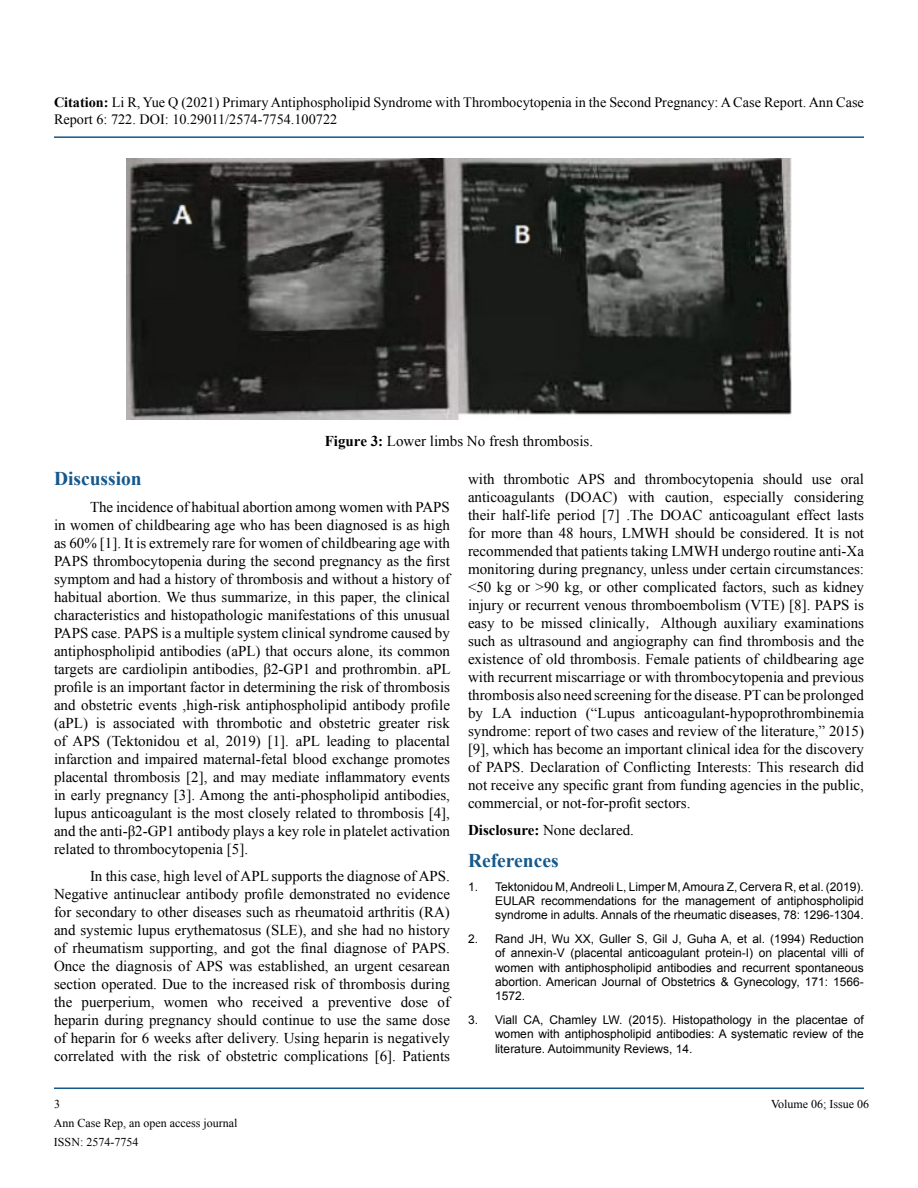
<style>
.page{position:relative;width:918px;height:1188px;background:#fff}
.page>*{position:absolute;margin:0;border:0;box-sizing:border-box;transform-origin:0 0}
.t1{font:700 19.5px "Times New Roman";color:#15588c}
.t2{font:15px/18px "Times New Roman";color:#000;text-align:justify}
.t3{font:14.25px/17.1px "Times New Roman";color:#000}
.t4{font:12px/14.4px "Arial";color:#000;text-align:justify}
.t5{font:12px/18.9px "Times New Roman";color:#000}
.s1{font-weight:700}
.s2{font-family:"MS Gothic"}
</style>
<div class="page">
<hr style="left:54px;top:136px;width:810px;height:2px;background:#15588c">
<hr style="left:54px;top:1088px;width:810px;height:1px;background:#15588c">
<img style="left:126px;top:158px;width:666px;height:261px">
<p class="t3" style="left:54px;top:94px;width:811px"><span class="s1">Citation:</span> Li R, Yue Q (2021) Primary Antiphospholipid Syndrome with Thrombocytopenia in the Second Pregnancy: A Case Report. Ann Case<br>Report 6: 722. DOI: 10.29011/2574-7754.100722</p>
<p class="t2" style="left:325px;top:432px;width:270px"><span class="s1">Figure 3:</span> Lower limbs No fresh thrombosis.</p>
<h1 class="t1" style="left:54px;top:465px;width:89px">Discussion</h1>
<p class="t2" style="left:54px;top:498px;width:398px;text-indent:36px">The incidence of habitual abortion among women with PAPS in women of childbearing age who has been diagnosed is as high as 60% [1]. It is extremely rare for women of childbearing age with PAPS thrombocytopenia during the second pregnancy as the first symptom and had a history of thrombosis and without a history of habitual abortion. We thus summarize, in this paper, the clinical characteristics and histopathologic manifestations of this unusual PAPS case. PAPS is a multiple system clinical syndrome caused by antiphospholipid antibodies (aPL) that occurs alone, its common targets are cardiolipin antibodies, β2-GP1 and prothrombin. aPL profile is an important factor in determining the risk of thrombosis and obstetric events ,high-risk antiphospholipid antibody profile (aPL) is associated with thrombotic and obstetric greater risk of APS (Tektonidou et al, 2019) [1]. aPL leading to placental infarction and impaired maternal-fetal blood exchange promotes placental thrombosis [2], and may mediate inflammatory events in early pregnancy [3]. Among the anti-phospholipid antibodies, lupus anticoagulant is the most closely related to thrombosis [4], and the anti-β2-GP1 antibody plays a key role in platelet activation related to thrombocytopenia [5].</p>
<p class="t2" style="left:54px;top:867px;width:398px;text-indent:36px">In this case, high level of APL supports the diagnose of APS.<br>Negative antinuclear antibody profile demonstrated no evidence for secondary to other diseases such as rheumatoid arthritis (RA) and systemic lupus erythematosus (SLE), and she had no history of rheumatism supporting, and got the final diagnose of PAPS.<br>Once the diagnosis of APS was established, an urgent cesarean section operated. Due to the increased risk of thrombosis during the puerperium, women who received a preventive dose of heparin during pregnancy should continue to use the same dose of heparin for 6 weeks after delivery. Using heparin is negatively correlated with the risk of obstetric complications [6]. Patients</p>
<p class="t2" style="left:468px;top:470px;width:398px">with thrombotic APS and thrombocytopenia should use oral anticoagulants (DOAC) with caution, especially considering their half-life period [7] .The DOAC anticoagulant effect lasts for more than 48 hours, LMWH should be considered. It is not recommended that patients taking LMWH undergo routine anti-Xa monitoring during pregnancy, unless under certain circumstances: &lt;50 kg or &gt;90 kg, or other complicated factors, such as kidney injury or recurrent venous thromboembolism (VTE) [8]. PAPS is easy to be missed clinically<span class="s2">，</span>Although auxiliary examinations such as ultrasound and angiography can find thrombosis and the existence of old thrombosis. Female patients of childbearing age with recurrent miscarriage or with thrombocytopenia and previous thrombosis also need screening for the disease. PT can be prolonged by LA induction (“Lupus anticoagulant-hypoprothrombinemia syndrome: report of two cases and review of the literature,” 2015) [9], which has become an important clinical idea for the discovery of PAPS. Declaration of Conflicting Interests: This research did not receive any specific grant from funding agencies in the public, commercial, or not-for-profit sectors.</p>
<p class="t2" style="left:468px;top:821px;width:167px"><span class="s1">Disclosure:</span> None declared.</p>
<h1 class="t1" style="left:468px;top:847px;width:92px">References</h1>
<p class="t4" style="left:495px;top:879px;width:370px;text-indent:-27px">1. Tektonidou M, Andreoli L, Limper M, Amoura Z, Cervera R, et al. (2019).<br>EULAR recommendations for the management of antiphospholipid syndrome in adults. Annals of the rheumatic diseases, 78: 1296-1304.</p>
<p class="t4" style="left:495px;top:932px;width:370px;text-indent:-27px">2. Rand JH, Wu XX, Guller S, Gil J, Guha A, et al. (1994) Reduction of annexin-V (placental anticoagulant protein-I) on placental villi of women with antiphospholipid antibodies and recurrent spontaneous abortion. American Journal of Obstetrics &amp; Gynecology, 171: 1566- 1572.</p>
<p class="t4" style="left:495px;top:1013px;width:370px;text-indent:-27px">3. Viall CA, Chamley LW. (2015). Histopathology in the placentae of women with antiphospholipid antibodies: A systematic review of the literature. Autoimmunity Reviews, 14.</p>
<p class="t5" style="left:54px;top:1094px;width:7px">3</p>
<p class="t5" style="left:771px;top:1094px;width:100px">Volume 06; Issue 06</p>
<p class="t5" style="left:54px;top:1114px;width:185px">Ann Case Rep, an open access journal<br>ISSN: 2574-7754</p>
</div>
